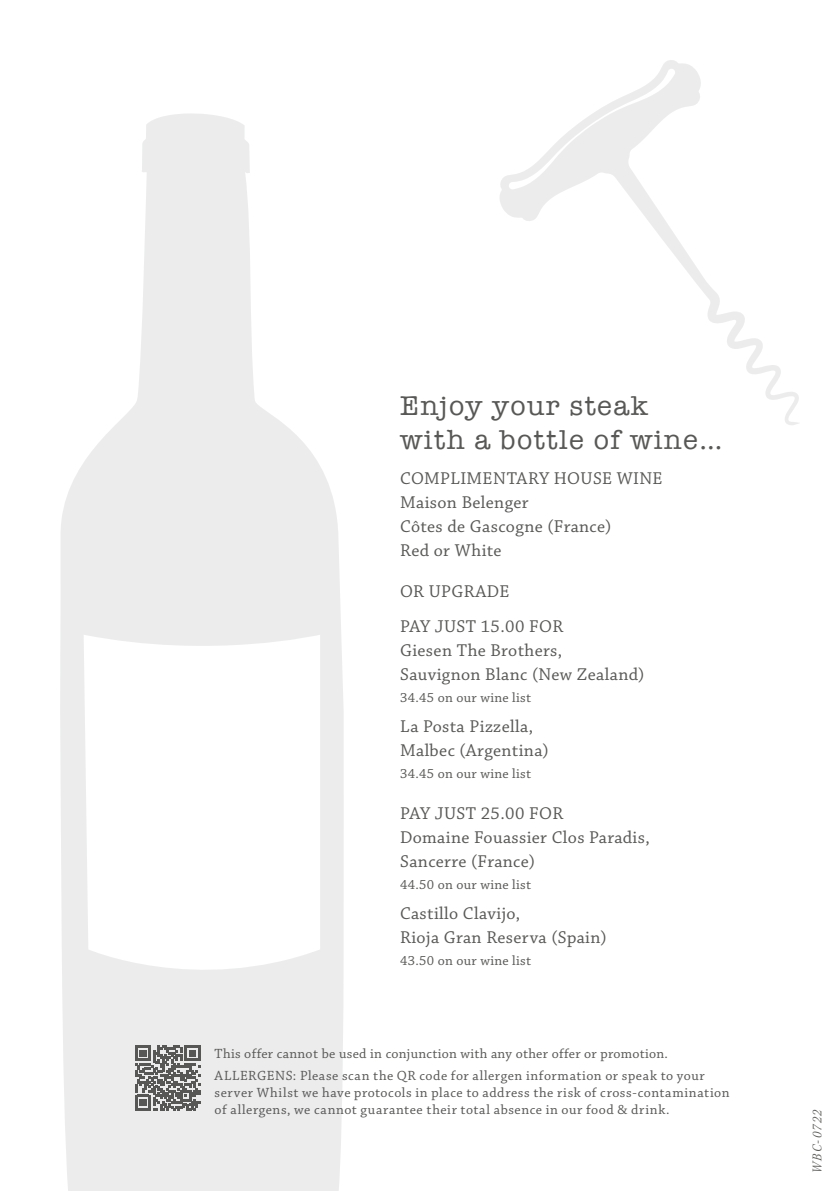
<style>
.page{position:relative;width:840px;height:1191px;background:#fff}
.page>*{position:absolute;margin:0;border:0;box-sizing:border-box;transform-origin:0 0}
.t1{font:28px/33.6px "American Typewriter";letter-spacing:.05em;color:#585856}
.t2{font:18px/24px "Chaparral Pro";letter-spacing:.02em;color:#585856}
.t3{font:14px/16.8px "Chaparral Pro";letter-spacing:.04em;color:#575756}
.t4{font:14px "Chaparral Pro";letter-spacing:.02em;color:#585856}
.t5{font:14px "Kepler Std Light Scn It";color:#585856}
</style>
<div class="page">
<svg style="left:60px;top:113px;width:283px;height:1078px;fill:#ececed"></svg>
<svg style="left:500px;top:60px;width:299px;height:365px"></svg>
<svg style="left:135px;top:1045px;width:65px;height:65px;background:#898988"></svg>
<h1 class="t1" style="left:400px;top:388px;width:323px">Enjoy your steak<br>with a bottle of wine…</h1>
<p class="t2" style="left:400px;top:467px;width:264px">COMPLIMENTARY HOUSE WINE<br>Maison Belenger<br>Côtes de Gascogne (France)<br>Red or White</p>
<p class="t2" style="left:400px;top:574px;width:164px;line-height:35.4px">OR UPGRADE<br>PAY JUST 15.00 FOR</p>
<p class="t2" style="left:400px;top:639px;width:246px">Giesen The Brothers,<br>Sauvignon Blanc (New Zealand)</p>
<p class="t4" style="left:400px;top:690px;width:132px">34.45 on our wine list</p>
<p class="t2" style="left:400px;top:715px;width:150px">La Posta Pizzella,<br>Malbec (Argentina)</p>
<p class="t4" style="left:400px;top:766px;width:132px">34.45 on our wine list</p>
<p class="t2" style="left:400px;top:802px;width:251px">PAY JUST 25.00 FOR<br>Domaine Fouassier Clos Paradis,<br>Sancerre (France)</p>
<p class="t4" style="left:400px;top:877px;width:132px">44.50 on our wine list</p>
<p class="t2" style="left:400px;top:901px;width:208px">Castillo Clavijo,<br>Rioja Gran Reserva (Spain)</p>
<p class="t4" style="left:400px;top:952px;width:132px">43.50 on our wine list</p>
<p class="t4" style="left:214px;top:1045px;width:454px">This offer cannot be used in conjunction with any other offer or promotion.</p>
<p class="t3" style="left:214px;top:1067px;width:516px">ALLERGENS: Please scan the QR code for allergen information or speak to your server Whilst we have protocols in place to address the risk of cross-contamination of allergens, we cannot guarantee their total absence in our food &amp; drink.</p>
<p class="t5" style="left:808px;top:1172px;width:65px;rotate:-90deg">WBC-0722</p>
</div>
